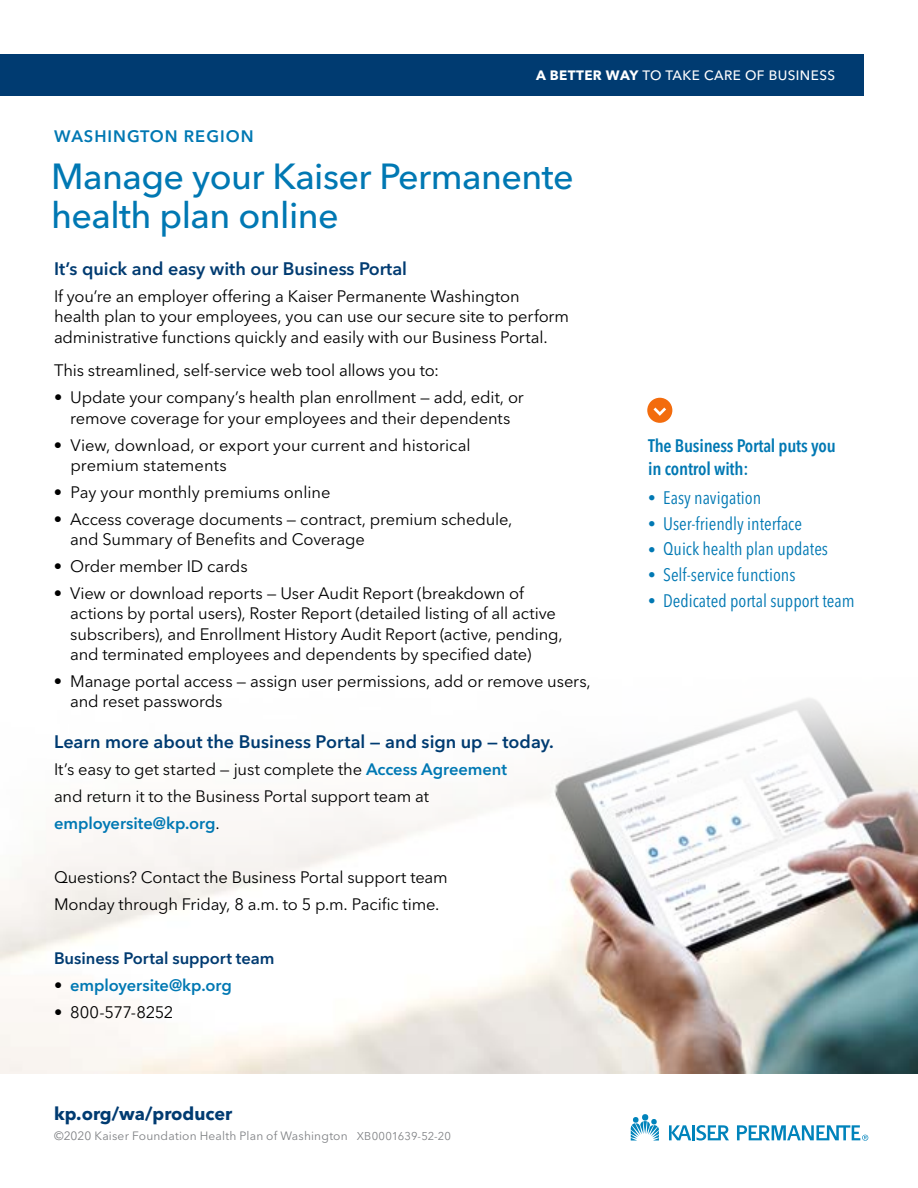
<style>
.page{position:relative;width:918px;height:1188px;background:#fff}
.page>*{position:absolute;margin:0;border:0;box-sizing:border-box;transform-origin:0 0}
.t1{font:500 36px/39px "Avenir Next LT Pro";letter-spacing:-.015em;color:#0078b3}
.t2{font:condensed 18px "Avenir Next LT Pro";color:#0078b3}
.t3{font:600 18px "Avenir Next LT Pro";color:#003b71}
.t4{font:600 condensed 18px/22.5px "Avenir Next LT Pro";letter-spacing:-.01em;color:#0078b3}
.t5{font:700 18px "Avenir Next LT Pro";color:#003b71}
.t6{font:16.5px/20.2px "Avenir Next LT Pro";letter-spacing:-.01em;color:#000}
.t7{font:600 16.5px "Avenir Next LT Pro";letter-spacing:-.005em;color:#003b71}
.t8{font:600 16.5px "Avenir Next LT Pro";letter-spacing:.01em;color:#0078b3}
.t9{font:600 16.5px "Avenir Next LT Pro";letter-spacing:.06em;color:#0078b3}
.t10{font:500 13.5px "Avenir Next LT Pro";letter-spacing:.03em;color:#fff}
.t11{font:12px "Avenir Next LT Pro";letter-spacing:.015em;color:#808285}
.s1{font-weight:700}
.s2{font-weight:600;color:#0078b3}
.s3{font-weight:400;color:#000}
.s4{font-size:11.25px}
.s5{font-size:15px}
</style>
<div class="page">
<img style="left:0;top:907px;width:918px;height:166px">
<svg style="left:0;top:408px;width:918px;height:499px"></svg>
<div style="left:647px;top:398px;width:25px;height:25px;background:#f36c0d;border-radius:50%"></div>
<svg style="left:653px;top:407px;width:13px;height:9px"></svg>
<svg style="left:631px;top:1116px;width:28px;height:25px"></svg>
<div style="left:642px;top:1114px;width:6px;height:7px;background:#0083bb;border-radius:50%"></div>
<hr style="left:692px;top:1125px;width:3px;height:15px;background:#0083bb">
<svg style="left:669px;top:1125px;width:22px;height:15px"></svg>
<svg style="left:697px;top:1125px;width:32px;height:16px"></svg>
<svg style="left:737px;top:1125px;width:131px;height:16px"></svg>
<div style="left:0;top:54px;width:864px;height:41px;background:#003b71"></div>
<p class="t9" style="left:54px;top:126px;width:201px">WASHINGTON REGION</p>
<p class="t10" style="left:536px;top:67px;width:300px"><span class="s1">A BETTER WAY</span> TO TAKE CARE OF BUSINESS</p>
<h1 class="t1" style="left:51px;top:157px;width:524px">Manage your Kaiser Permanente health plan online</h1>
<p class="t3" style="left:54px;top:258px;width:355px">It’s quick and easy with our Business Portal</p>
<p class="t6" style="left:54px;top:286px;width:517px">If you’re an employer offering a Kaiser Permanente Washington health plan to your employees, you can use our secure site to perform administrative functions quickly and easily with our Business Portal.</p>
<p class="t6" style="left:54px;top:360px;width:387px">This streamlined, self-service web tool allows you to:</p>
<p class="t6" style="left:54px;top:387px;width:471px;text-align:center">• Update your company’s health plan enrollment — add, edit, or remove coverage for your employees and their dependents</p>
<p class="t6" style="left:70px;top:435px;width:402px;text-indent:-16px">• View, download, or export your current and historical premium statements</p>
<p class="t6" style="left:54px;top:482px;width:278px">• Pay your monthly premiums online</p>
<p class="t6" style="left:70px;top:509px;width:444px;text-indent:-16px">• Access coverage documents — contract, premium schedule, and Summary of Benefits and Coverage</p>
<p class="t6" style="left:54px;top:556px;width:195px">• Order member ID cards</p>
<p class="t6" style="left:70px;top:583px;width:494px;text-indent:-16px">• View or download reports — User Audit Report (breakdown of actions by portal users), Roster Report (detailed listing of all active subscribers), and Enrollment History Audit Report (active, pending, and terminated employees and dependents by specified date)</p>
<p class="t6" style="left:70px;top:671px;width:522px;text-indent:-16px">• Manage portal access — assign user permissions, add or remove users, and reset passwords</p>
<p class="t3" style="left:54px;top:730px;width:501px">Learn more about the Business Portal — and sign up — today.</p>
<p class="t6" style="left:54px;top:755px;width:455px;line-height:27px">It’s easy to get started — just complete the <span class="s2">Access Agreement </span>and return it to the Business Portal support team at <span class="s2">employersite@kp.org</span>.</p>
<p class="t6" style="left:54px;top:863px;width:395px;line-height:27px">Questions? Contact the Business Portal support team<br>Monday through Friday, 8 a.m. to 5 p.m. Pacific time.</p>
<p class="t7" style="left:54px;top:948px;width:222px">Business Portal support team</p>
<p class="t8" style="left:54px;top:975px;width:179px"><span class="s3">•</span> employersite@kp.org</p>
<p class="t6" style="left:54px;top:1002px;width:121px">• 800-577-8252</p>
<p class="t5" style="left:54px;top:1102px;width:180px">kp.org/wa/producer</p>
<p class="t11" style="left:54px;top:1129px;width:398px">©2020 Kaiser Foundation Health Plan of Washington <span class="s4">XB0001639-52-20</span></p>
<p class="t4" style="left:648px;top:434px;width:189px">The Business Portal puts you in control with:</p>
<p class="t2" style="left:648px;top:487px;width:114px"><span class="s5">•</span> Easy navigation</p>
<p class="t2" style="left:648px;top:512px;width:155px"><span class="s5">•</span> User-friendly interface</p>
<p class="t2" style="left:648px;top:538px;width:181px"><span class="s5">•</span> Quick health plan updates</p>
<p class="t2" style="left:648px;top:564px;width:149px"><span class="s5">•</span> Self-service functions</p>
<p class="t2" style="left:648px;top:590px;width:208px"><span class="s5">•</span> Dedicated portal support team</p>
</div>
